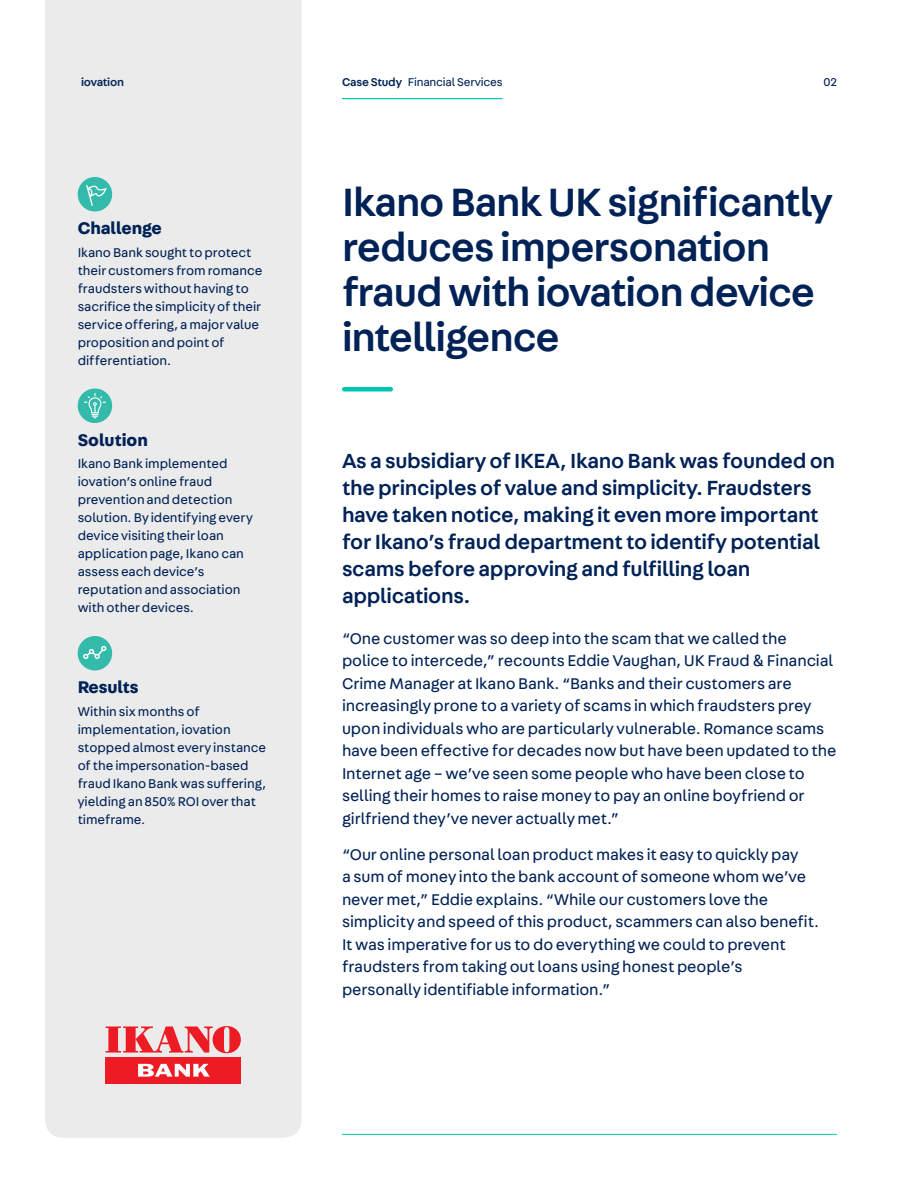
<style>
.page{position:relative;width:918px;height:1188px;background:#fff}
.page>*{position:absolute;margin:0;border:0;box-sizing:border-box;transform-origin:0 0}
.Interior____Main_Hea{font:51px "iovation glyphs";color:#00c7b1}
.Interior____Main_Hea-2{font:500 42px/45px "Fabriga";letter-spacing:-.025em;color:#002256}
.Interior____Body{font:500 21.75px/27px "Fabriga";letter-spacing:-.015em;color:#002256}
.Interior____Intro_Si{font:700 18px "Fabriga";color:#002256}
.Interior____Body-2{font:16.5px/22.5px "Fabriga";letter-spacing:-.005em;color:#002256}
.Interior____Intro_Si-2{font:13.5px/18px "Fabriga";letter-spacing:-.005em;color:#002256}
.t1{font:12px "Fabriga";letter-spacing:-.015em;color:#002256}
.t2{font:500 12px "Fabriga";letter-spacing:-.015em;color:#002256}
.s1{font-weight:500}
</style>
<div class="page">
<hr style="left:342px;top:1134px;width:495px;height:1px;background:#00c7b1">
<div style="left:45px;top:0;width:257px;height:1138px;background:#ebebeb"></div>
<hr style="left:342px;top:98px;width:161px;height:1px;background:#00c7b1">
<div style="left:78px;top:177px;width:34px;height:35px;background:#33baab;border-radius:50%"></div>
<svg style="left:86px;top:185px;width:21px;height:21px"></svg>
<div style="left:78px;top:388px;width:34px;height:35px;background:#33baab;border-radius:50%"></div>
<svg style="left:84px;top:393px;width:22px;height:25px"></svg>
<div style="left:78px;top:636px;width:34px;height:34px;background:#33baab;border-radius:50%"></div>
<svg style="left:83px;top:646px;width:23px;height:13px"></svg>
<div style="left:106px;top:1057px;width:135px;height:26px;background:#ed1c24"></div>
<svg style="left:138px;top:1064px;width:72px;height:13px"></svg>
<svg style="left:106px;top:1026px;width:135px;height:27px;background:#eb7c80"></svg>
<p class="t2" style="left:81px;top:73px;width:45px">iovation</p>
<p class="t1" style="left:342px;top:74px;width:162px"><span class="s1">Case Study</span> Financial Services</p>
<p class="t1" style="left:824px;top:74px;width:15px">02</p>
<p class="Interior____Intro_Si" style="left:78px;top:216px;width:86px">Challenge</p>
<p class="Interior____Intro_Si-2" style="left:78px;top:242px;width:186px">Ikano Bank sought to protect their customers from romance fraudsters without having to sacrifice the simplicity of their service offering, a major value proposition and point of differentiation.</p>
<p class="Interior____Intro_Si" style="left:78px;top:427px;width:72px">Solution</p>
<p class="Interior____Intro_Si-2" style="left:78px;top:454px;width:177px">Ikano Bank implemented iovation’s online fraud prevention and detection solution. By identifying every device visiting their loan application page, Ikano can assess each device’s reputation and association with other devices.</p>
<p class="Interior____Intro_Si" style="left:78px;top:675px;width:62px">Results</p>
<p class="Interior____Intro_Si-2" style="left:78px;top:701px;width:190px">Within six months of implementation, iovation stopped almost every instance of the impersonation-based fraud Ikano Bank was suffering, yielding an 850% ROI over that timeframe.</p>
<p class="Interior____Main_Hea-2" style="left:342px;top:178px;width:492px">Ikano Bank UK significantly reduces impersonation fraud with iovation device intelligence</p>
<p class="Interior____Main_Hea" style="left:342px;top:367px;width:52px">B</p>
<p class="Interior____Body" style="left:342px;top:446px;width:495px">As a subsidiary of IKEA, Ikano Bank was founded on the principles of value and simplicity. Fraudsters have taken notice, making it even more important for Ikano’s fraud department to identify potential scams before approving and fulfilling loan applications.</p>
<p class="Interior____Body-2" style="left:342px;top:626px;width:496px">“One customer was so deep into the scam that we called the police to intercede,” recounts Eddie Vaughan, UK Fraud &amp; Financial Crime Manager at Ikano Bank. “Banks and their customers are increasingly prone to a variety of scams in which fraudsters prey upon individuals who are particularly vulnerable. Romance scams have been effective for decades now but have been updated to the Internet age – we’ve seen some people who have been close to selling their homes to raise money to pay an online boyfriend or girlfriend they’ve never actually met.”</p>
<p class="Interior____Body-2" style="left:342px;top:842px;width:479px">“Our online personal loan product makes it easy to quickly pay<br>a sum of money into the bank account of someone whom we’ve never met,” Eddie explains. “While our customers love the simplicity and speed of this product, scammers can also benefit.<br>It was imperative for us to do everything we could to prevent fraudsters from taking out loans using honest people’s personally identifiable information.”</p>
</div>
